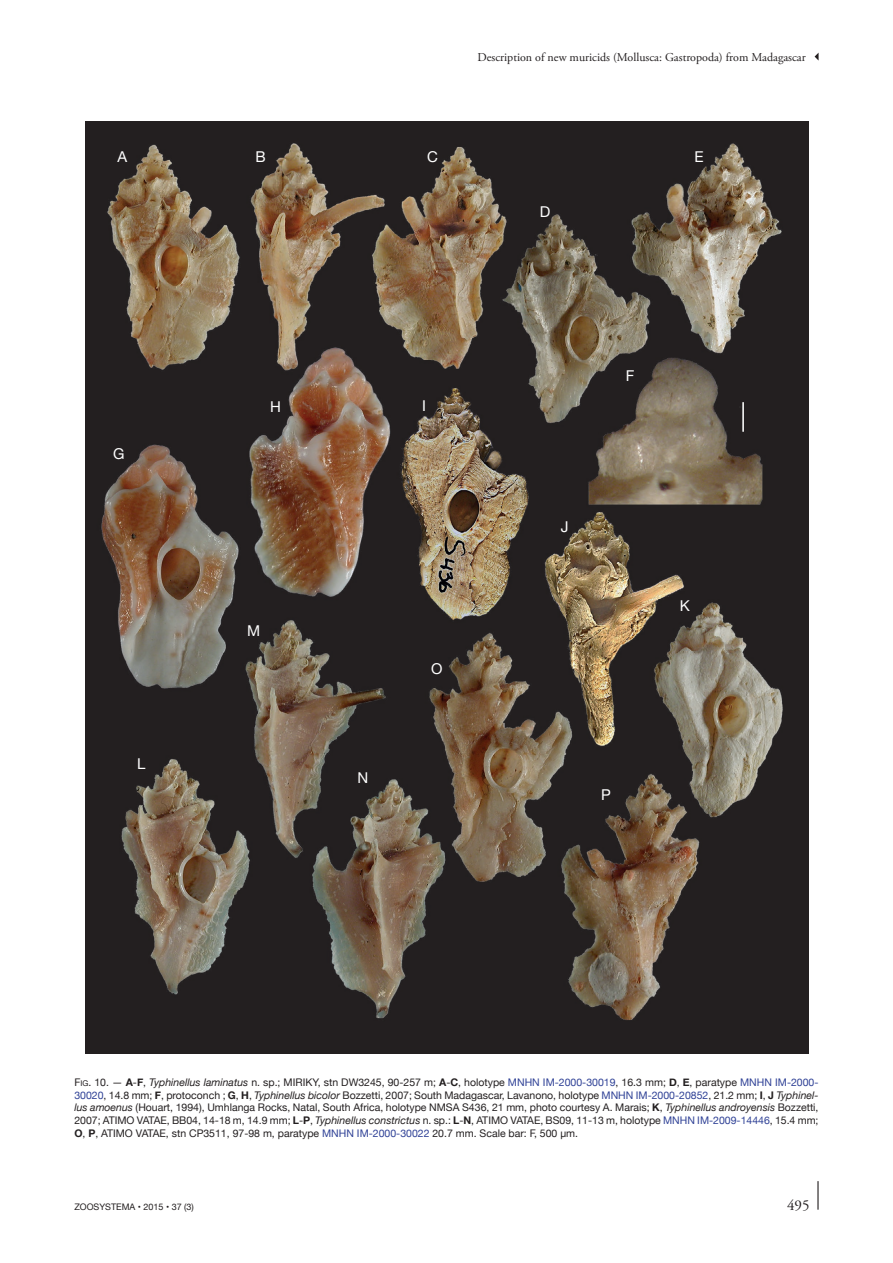
<style>
.page{position:relative;width:893px;height:1263px;background:#fff}
.page>*{position:absolute;margin:0;border:0;box-sizing:border-box;transform-origin:0 0}
.t1{font:15px "Helvetica Neue";color:#fff}
.t2{font:15px "Adobe Garamond Pro";color:#231f20}
.t3{font:12px "Adobe Garamond Pro";color:#231f20}
.t4{font:10.5px/12.8px "Helvetica Neue";color:#231f20;text-align:justify}
.t5{font:9px "Helvetica Neue";color:#231f20}
.s1{font-style:inherit}
.s2{font-size:7.8px}
.s3{font-weight:700}
.s4{font-style:italic}
.s5{color:#2f4196}
</style>
<div class="page">
<hr style="left:817px;top:1181px;width:2px;height:29px;background:#231f20">
<svg style="left:815px;top:53px;width:4px;height:8px"></svg>
<img style="left:85px;top:122px;width:723px;height:932px">
<hr style="left:742px;top:402px;width:2px;height:30px;background:#fff">
<p class="t3" style="left:477px;top:50px;width:330px">Description of new muricids (Mollusca: Gastropoda) from Madagascar</p>
<h1 class="t1" style="left:118px;top:145px;width:11px">A</h1>
<h1 class="t1" style="left:256px;top:145px;width:12px">B</h1>
<h1 class="t1" style="left:427px;top:145px;width:12px">C</h1>
<h1 class="t1" style="left:695px;top:145px;width:11px">E</h1>
<h1 class="t1" style="left:113px;top:443px;width:13px">G</h1>
<h1 class="t1" style="left:137px;top:753px;width:10px">L</h1>
<h1 class="t1" style="left:270px;top:396px;width:12px">H</h1>
<h1 class="t1" style="left:422px;top:394px;width:5px">I</h1>
<h1 class="t1" style="left:247px;top:619px;width:15px">M</h1>
<h1 class="t1" style="left:357px;top:767px;width:12px">N</h1>
<h1 class="t1" style="left:431px;top:658px;width:13px">O</h1>
<h1 class="t1" style="left:540px;top:201px;width:12px">D</h1>
<h1 class="t1" style="left:561px;top:516px;width:9px">J</h1>
<h1 class="t1" style="left:626px;top:365px;width:10px">F</h1>
<h1 class="t1" style="left:680px;top:595px;width:12px">K</h1>
<h1 class="t1" style="left:601px;top:784px;width:11px">P</h1>
<p class="t4" style="left:74px;top:1076px;width:746px"><span class="s1">F</span><span class="s2">ig</span>. 10. — <span class="s3">A</span>-<span class="s3">F</span>, <span class="s4">Typhinellus laminatus</span> n. sp.; MIRIKY, stn DW3245, 90-257 m; <span class="s3">A</span>-<span class="s3">C</span>, holotype <span class="s5">MNHN IM-2000-30019</span>, 16.3 mm; <span class="s3">D</span>, <span class="s3">E</span>, paratype <span class="s5">MNHN IM-2000- 30020</span>, 14.8 mm; <span class="s3">F</span>, protoconch ; <span class="s3">G</span>, <span class="s3">H</span>, <span class="s4">Typhinellus bicolor</span> Bozzetti, 2007; South Madagascar, Lavanono, holotype <span class="s5">MNHN IM-2000-20852</span>, 21.2 mm; <span class="s3">I</span>, <span class="s3">J</span> <span class="s4">Typhinel&shy;lus amoenus</span> (Houart, 1994), Umhlanga Rocks, Natal, South Africa, holotype NMSA S436, 21 mm, photo courtesy A. Marais; <span class="s3">K</span>, <span class="s4">Typhinellus androyensis</span> Bozzetti, 2007; ATIMO VATAE, BB04, 14-18 m, 14.9 mm; <span class="s3">L</span>-<span class="s3">P</span>, <span class="s4">Typhinellus constrictus</span> n. sp.: <span class="s3">L</span>-<span class="s3">N</span>, ATIMO VATAE, BS09, 11-13 m, holotype <span class="s5">MNHN IM-2009-14446</span>, 15.4 mm; <span class="s3">O</span>, <span class="s3">P</span>, ATIMO VATAE, stn CP3511, 97-98 m, paratype <span class="s5">MNHN IM-2000-30022</span> 20.7 mm. Scale bar: F, 500 µm.</p>
<p class="t5" style="left:74px;top:1200px;width:121px">ZOOSYSTEMA • 2015 • 37 (3)</p>
<h1 class="t2" style="left:787px;top:1196px;width:24px">495</h1>
</div>
